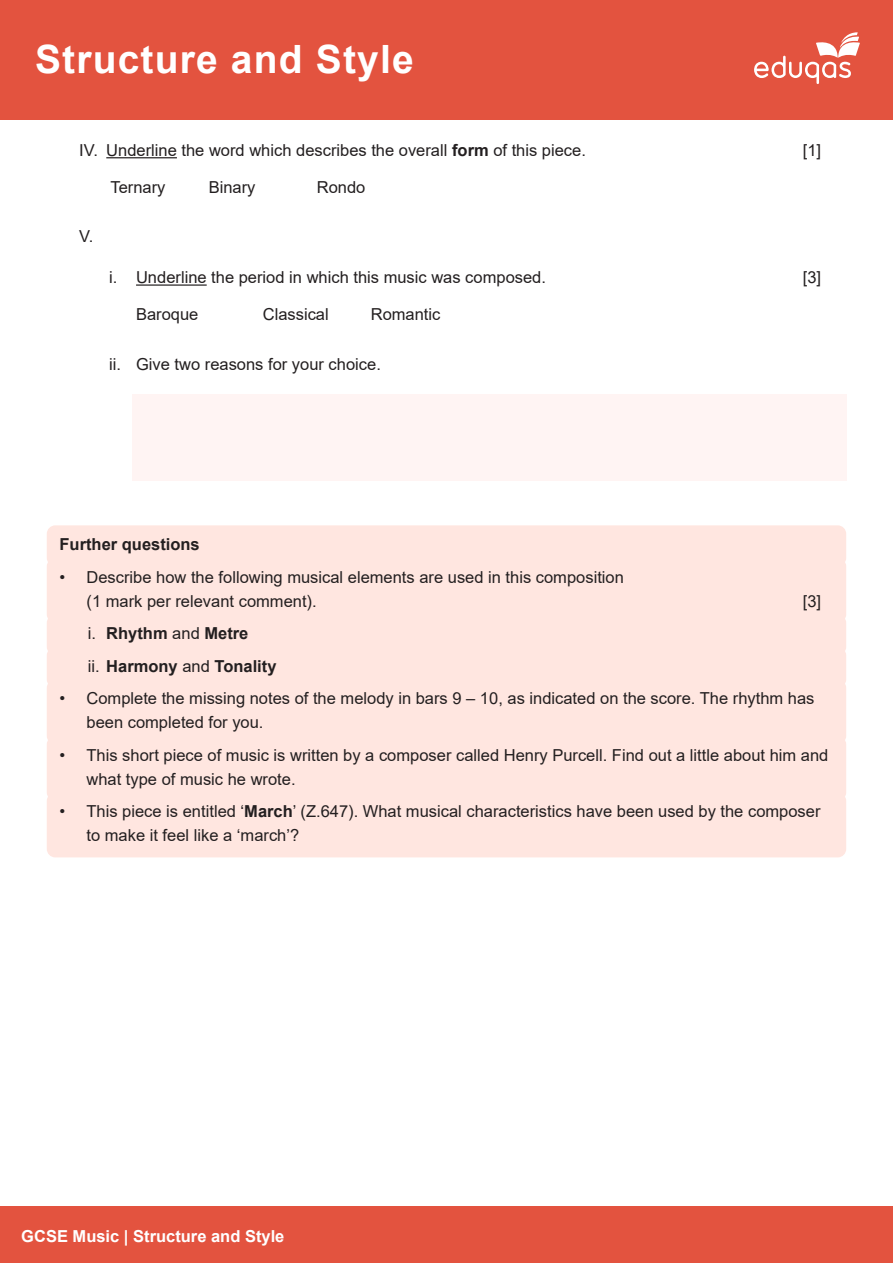
<style>
.page{position:relative;width:893px;height:1263px;background:#fff}
.page>*{position:absolute;margin:0;border:0;box-sizing:border-box;transform-origin:0 0}
.t1{font:700 39px "Arial";letter-spacing:.03em;color:#fff}
.Question_answer_leve{font:16.5px/24px "Arial";color:#231f20}
.Highlight_text{font:700 16.5px "Arial";color:#231f20}
.t2{font:700 16.5px "Arial";color:#fff}
.Question_answer_unde{font:16.5px "Arial";color:#231f20}
.s1{font-weight:700}
.s2{font-weight:400}
</style>
<div class="page">
<div style="left:0;top:0;width:893px;height:119px;background:#e3533f"></div>
<svg style="left:754px;top:32px;width:106px;height:52px"></svg>
<div style="left:0;top:1206px;width:893px;height:57px;background:#e3533f"></div>
<hr style="left:106px;top:157px;width:71px;height:1px;background:#231f20">
<hr style="left:136px;top:284px;width:71px;height:2px;background:#231f20">
<div style="left:132px;top:394px;width:714px;height:32px;background:#fff4f3"></div>
<div style="left:132px;top:412px;width:714px;height:32px;background:#fff4f3"></div>
<div style="left:132px;top:430px;width:714px;height:32px;background:#fff4f3"></div>
<div style="left:132px;top:448px;width:714px;height:32px;background:#fff4f3"></div>
<div style="left:47px;top:525px;width:799px;height:41px;background:#ffe6e0;border-radius:9px"></div>
<div style="left:47px;top:558px;width:799px;height:65px;background:#ffe6e0;border-radius:9px"></div>
<div style="left:47px;top:614px;width:799px;height:41px;background:#ffe6e0;border-radius:9px"></div>
<div style="left:47px;top:647px;width:799px;height:41px;background:#ffe6e0;border-radius:9px"></div>
<div style="left:47px;top:679px;width:799px;height:65px;background:#ffe6e0;border-radius:9px"></div>
<div style="left:47px;top:736px;width:799px;height:65px;background:#ffe6e0;border-radius:9px"></div>
<div style="left:47px;top:792px;width:799px;height:65px;background:#ffe6e0;border-radius:9px"></div>
<h1 class="t1" style="left:35px;top:32px;width:380px">Structure and Style</h1>
<p class="Question_answer_leve" style="left:79px;top:138px;width:508px">IV. Underline the word which describes the overall <span class="s1">form</span> of this piece.</p>
<p class="Question_answer_leve" style="left:803px;top:138px;width:20px">[1]</p>
<p class="Question_answer_unde" style="left:111px;top:176px;width:57px">Ternary</p>
<p class="Question_answer_unde" style="left:209px;top:176px;width:48px">Binary</p>
<p class="Question_answer_unde" style="left:317px;top:176px;width:50px">Rondo</p>
<p class="Question_answer_leve" style="left:79px;top:224px;width:16px">V.</p>
<p class="Question_answer_leve" style="left:109px;top:265px;width:438px">i. Underline the period in which this music was composed.</p>
<p class="Question_answer_leve" style="left:803px;top:265px;width:20px">[3]</p>
<p class="Question_answer_leve" style="left:136px;top:302px;width:64px">Baroque</p>
<p class="Question_answer_leve" style="left:263px;top:302px;width:67px">Classical</p>
<p class="Question_answer_leve" style="left:371px;top:302px;width:71px">Romantic</p>
<p class="Question_answer_leve" style="left:109px;top:352px;width:273px">ii. Give two reasons for your choice.</p>
<p class="Highlight_text" style="left:60px;top:533px;width:142px">Further questions</p>
<p class="Question_answer_leve" style="left:87px;top:565px;width:539px;text-indent:-27px">• Describe how the following musical elements are used in this composition (1 mark per relevant comment).</p>
<p class="Question_answer_leve" style="left:803px;top:589px;width:20px">[3]</p>
<p class="Highlight_text" style="left:88px;top:622px;width:162px"><span class="s2">i.</span> Rhythm <span class="s2">and</span> Metre</p>
<p class="Highlight_text" style="left:88px;top:654px;width:190px"><span class="s2">ii.</span> Harmony <span class="s2">and</span> Tonality</p>
<p class="Question_answer_leve" style="left:87px;top:686px;width:729px;text-indent:-27px">• Complete the missing notes of the melody in bars 9 – 10, as indicated on the score. The rhythm has been completed for you.</p>
<p class="Question_answer_leve" style="left:87px;top:743px;width:743px;text-indent:-27px">• This short piece of music is written by a composer called Henry Purcell. Find out a little about him and what type of music he wrote.</p>
<p class="Question_answer_leve" style="left:87px;top:799px;width:735px;text-indent:-27px">• This piece is entitled ‘<span class="s1">March</span>’ (Z.647). What musical characteristics have been used by the composer to make it feel like a ‘march’?</p>
<p class="t2" style="left:21px;top:1224px;width:265px">GCSE Music | Structure and Style</p>
</div>
